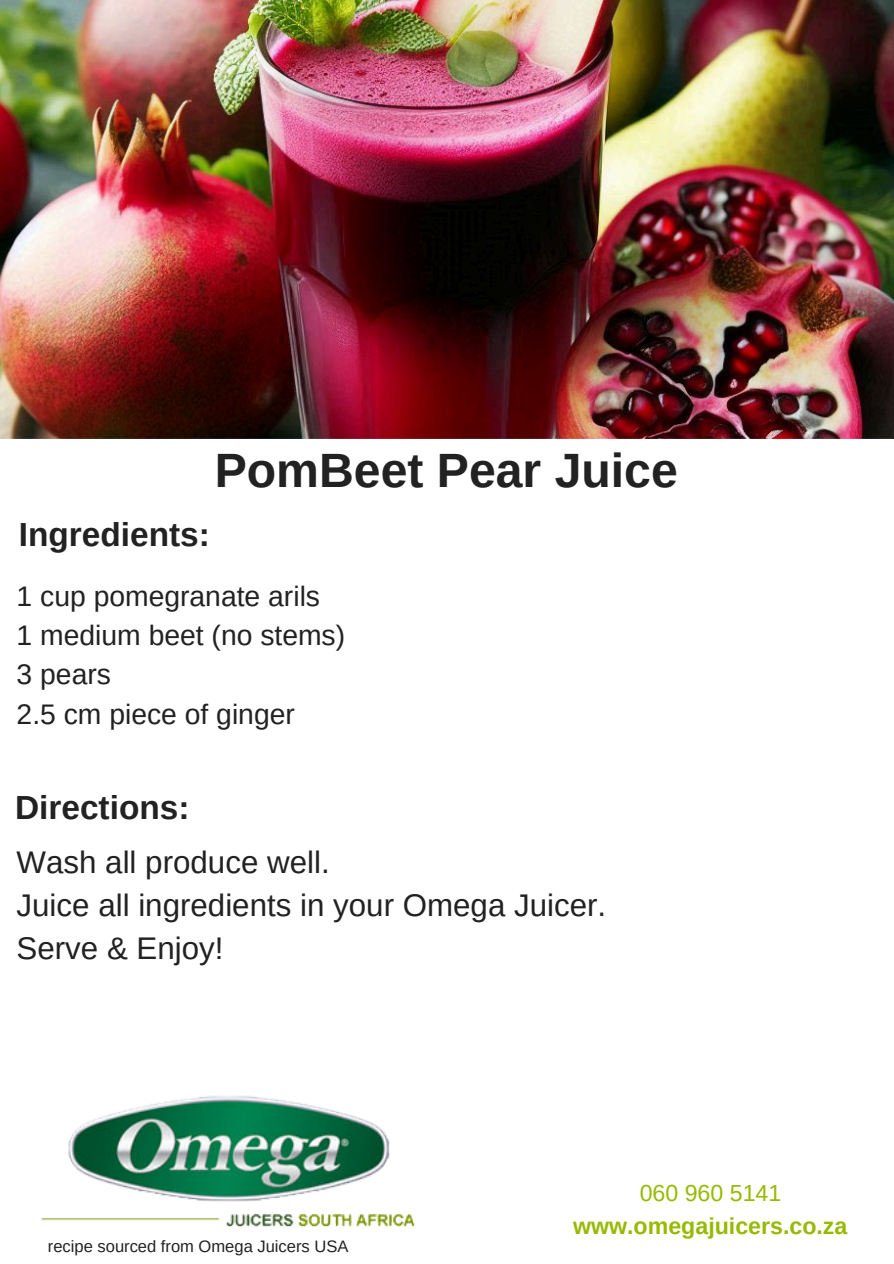
<style>
.page{position:relative;width:894px;height:1264px;background:#fff}
.page>*{position:absolute;margin:0;border:0;box-sizing:border-box;transform-origin:0 0}
.t1{font:700 48.15px "Arimo";color:#222}
.t2{font:700 33.45px "Arimo";color:#222}
.t3{font:31.35px/42.8px "Arimo";color:#222}
.t4{font:28.35px/39.3px "Arimo";color:#222}
.t5{font:700 23.1px "Arimo";color:#96ba00}
.t6{font:23.1px "Arimo";color:#96ba00}
.t7{font:16.5px "Arimo";color:#222}
</style>
<div class="page">
<img style="left:41px;top:1096px;width:374px;height:131px">
<img style="left:0;top:0;width:893px;height:439px">
<h2 class="t1" style="left:215px;top:443px;width:464px">PomBeet Pear Juice</h2>
<h1 class="t2" style="left:19px;top:516px;width:193px">Ingredients:</h1>
<p class="t4" style="left:17px;top:576px;width:330px">1 cup pomegranate arils<br>1 medium beet (no stems)<br>3 pears<br>2.5 cm piece of ginger</p>
<h5 class="t2" style="left:15px;top:788px;width:176px">Directions:</h5>
<p class="t3" style="left:17px;top:841px;width:591px">Wash all produce well.<br>Juice all ingredients in your Omega Juicer.<br>Serve &amp; Enjoy!</p>
<h2 class="t6" style="left:639px;top:1180px;width:143px">060 960 5141</h2>
<p class="t7" style="left:48px;top:1237px;width:302px">recipe sourced from Omega Juicers USA</p>
<h4 class="t5" style="left:573px;top:1212px;width:276px">www.omegajuicers.co.za</h4>
</div>
